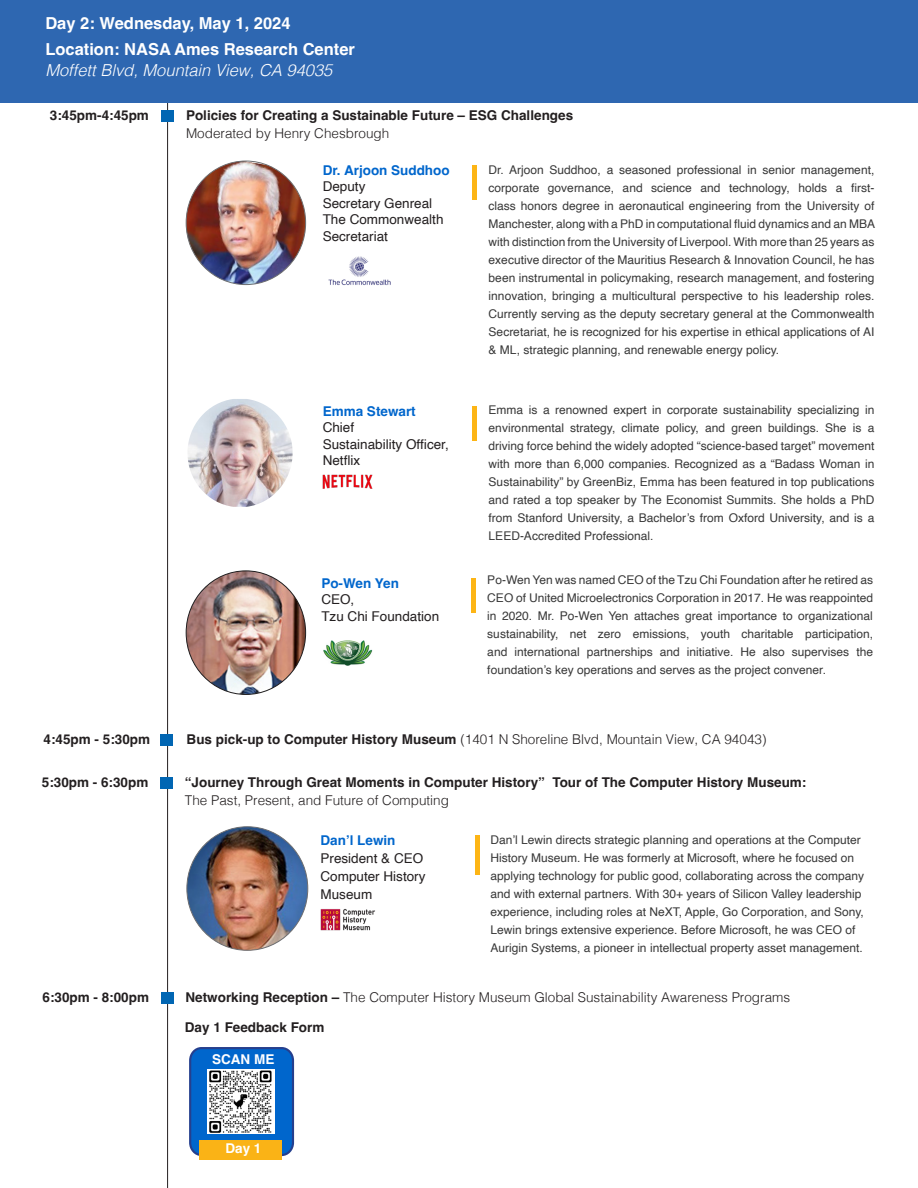
<style>
.page{position:relative;width:918px;height:1188px;background:#fff}
.page>*{position:absolute;margin:0;border:0;box-sizing:border-box;transform-origin:0 0}
.t1{font:700 16.5px "Helvetica";color:#fff}
.t2{font:italic 300 16.5px "Helvetica";color:#fff}
.t3{font:300 13.5px "Helvetica";color:#231f20}
.t4{font:700 13.5px "Helvetica";color:#231f20}
.t5{font:13.5px/18px "Helvetica";color:#231f20}
.t6{font:700 13.5px/16.5px "Helvetica";color:#06c}
.t7{font:700 13.5px "Helvetica";color:#fff}
.t8{font:12px/18px "Helvetica";color:#383838;text-align:justify}
.s1{font-weight:400;color:#231f20}
.s2{font-weight:700}
</style>
<div class="page">
<hr style="left:167px;top:91px;width:1px;height:1097px;background:#231f20">
<div style="left:161px;top:110px;width:13px;height:12px;background:#0166b3"></div>
<div style="left:160px;top:734px;width:13px;height:12px;background:#0166b3"></div>
<div style="left:161px;top:992px;width:13px;height:12px;background:#0166b3"></div>
<div style="left:160px;top:777px;width:13px;height:12px;background:#0166b3"></div>
<img style="left:186px;top:571px;width:120px;height:123px">
<div style="left:471px;top:578px;width:5px;height:35px;background:#fdb515"></div>
<hr style="left:476px;top:836px;width:4px;height:39px;background:#fdb515">
<img style="left:187px;top:827px;width:121px;height:123px">
<img style="left:320px;top:908px;width:55px;height:23px">
<img style="left:322px;top:474px;width:51px;height:15px">
<img style="left:188px;top:399px;width:105px;height:108px">
<hr style="left:473px;top:406px;width:4px;height:35px;background:#fdb515">
<hr style="left:473px;top:165px;width:4px;height:35px;background:#fdb515">
<img style="left:186px;top:161px;width:120px;height:124px">
<div style="left:0;top:0;width:918px;height:103px;background:#2e67b1"></div>
<img style="left:323px;top:640px;width:50px;height:26px">
<div style="left:190px;top:1048px;width:103px;height:107px;background:#06c;border-radius:12px"></div>
<div style="left:189px;top:1047px;width:105px;height:109px;border:2px solid #253f8e;border-radius:12px"></div>
<div style="left:200px;top:1140px;width:82px;height:20px;background:#fab316"></div>
<img style="left:207px;top:1069px;width:68px;height:65px">
<img style="left:328px;top:256px;width:63px;height:29px">
<p class="t1" style="left:45px;top:14px;width:247px">Day 2: Wednesday, May 1, 2024</p>
<p class="t1" style="left:45px;top:39px;width:311px">Location: NASA Ames Research Center</p>
<p class="t2" style="left:45px;top:56px;width:289px">Moffett Blvd, Mountain View, CA 94035</p>
<p class="t4" style="left:50px;top:107px;width:101px">3:45pm-4:45pm</p>
<p class="t4" style="left:186px;top:107px;width:389px">Policies for Creating a Sustainable Future – ESG Challenges</p>
<p class="t3" style="left:186px;top:122px;width:205px">Moderated by Henry Chesbrough</p>
<p class="t6" style="left:323px;top:163px;width:129px">Dr. Arjoon Suddhoo<br><span class="s1">Deputy</span></p>
<p class="t5" style="left:323px;top:195px;width:111px">Secretary Genreal</p>
<p class="t5" style="left:323px;top:212px;width:122px;line-height:16.5px">The Commonwealth<br>Secretariat</p>
<p class="t8" style="left:489px;top:161px;width:388px">Dr. Arjoon Suddhoo, a seasoned professional in senior management, corporate governance, and science and technology, holds a first&shy;class honors degree in aeronautical engineering from the University of Manchester, along with a PhD in computational fluid dynamics and an MBA with distinction from the University of Liverpool. With more than 25 years as executive director of the Mauritius Research &amp; Innovation Council, he has been instrumental in policymaking, research management, and fostering innovation, bringing a multicultural perspective to his leadership roles.<br>Currently serving as the deputy secretary general at the Commonwealth Secretariat, he is recognized for his expertise in ethical applications of AI &amp; ML, strategic planning, and renewable energy policy.</p>
<p class="t6" style="left:323px;top:404px;width:95px">Emma Stewart</p>
<p class="t5" style="left:323px;top:419px;width:33px">Chief</p>
<p class="t5" style="left:323px;top:435px;width:128px">Sustainability Officer,</p>
<p class="t5" style="left:323px;top:452px;width:39px">Netflix</p>
<p class="t8" style="left:489px;top:402px;width:387px">Emma is a renowned expert in corporate sustainability specializing in environmental strategy, climate policy, and green buildings. She is a driving force behind the widely adopted “science-based target” movement with more than 6,000 companies. Recognized as a “Badass Woman in Sustainability” by GreenBiz, Emma has been featured in top publications and rated a top speaker by The Economist Summits. She holds a PhD from Stanford University, a Bachelor’s from Oxford University, and is a LEED-Accredited Professional.</p>
<p class="t6" style="left:321px;top:576px;width:79px">Po-Wen Yen</p>
<p class="t5" style="left:321px;top:591px;width:35px">CEO,</p>
<p class="t5" style="left:321px;top:608px;width:119px">Tzu Chi Foundation</p>
<p class="t8" style="left:487px;top:572px;width:387px">Po-Wen Yen was named CEO of the Tzu Chi Foundation after he retired as CEO of United Microelectronics Corporation in 2017. He was reappointed in 2020. Mr. Po-Wen Yen attaches great importance to organizational sustainability, net zero emissions, youth charitable participation, and international partnerships and initiative. He also supervises the foundation’s key operations and serves as the project convener.</p>
<p class="t4" style="left:44px;top:731px;width:108px">4:45pm - 5:30pm</p>
<p class="t3" style="left:187px;top:728px;width:581px"><span class="s2">Bus pick-up to Computer History Museum</span> (1401 N Shoreline Blvd, Mountain View, CA 94043)</p>
<p class="t4" style="left:42px;top:774px;width:108px">5:30pm - 6:30pm</p>
<p class="t4" style="left:185px;top:774px;width:623px">“Journey Through Great Moments in Computer History” Tour of The Computer History Museum:</p>
<p class="t3" style="left:185px;top:789px;width:266px">The Past, Present, and Future of Computing</p>
<p class="t6" style="left:321px;top:834px;width:77px">Dan’l Lewin</p>
<p class="t5" style="left:321px;top:850px;width:104px">President &amp; CEO</p>
<p class="t5" style="left:321px;top:868px;width:107px">Computer History<br>Museum</p>
<p class="t8" style="left:491px;top:831px;width:375px;text-align:left">Dan’l Lewin directs strategic planning and operations at the Computer History Museum. He was formerly at Microsoft, where he focused on applying technology for public good, collaborating across the company and with external partners. With 30+ years of Silicon Valley leadership experience, including roles at NeXT, Apple, Go Corporation, and Sony, Lewin brings extensive experience. Before Microsoft, he was CEO of Aurigin Systems, a pioneer in intellectual property asset management.</p>
<p class="t4" style="left:43px;top:989px;width:108px">6:30pm - 8:00pm</p>
<p class="t3" style="left:186px;top:986px;width:606px"><span class="s2">Networking Reception –</span> The Computer History Museum Global Sustainability Awareness Programs</p>
<p class="t4" style="left:185px;top:1019px;width:141px">Day 1 Feedback Form</p>
<p class="t7" style="left:212px;top:1051px;width:64px">SCAN ME</p>
<p class="t7" style="left:225px;top:1140px;width:38px">Day 1</p>
</div>
